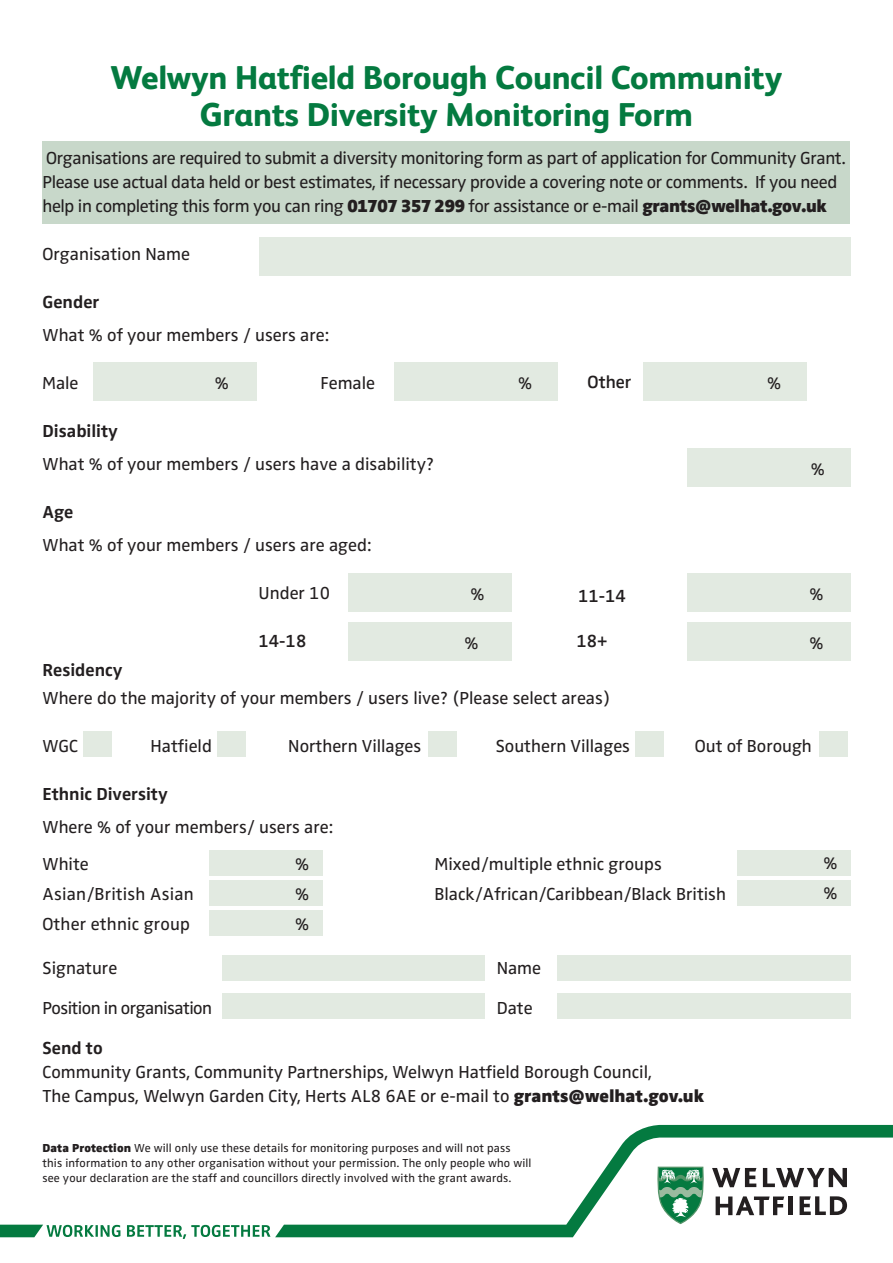
<style>
.page{position:relative;width:893px;height:1263px;background:#fff}
.page>*{position:absolute;margin:0;border:0;box-sizing:border-box;transform-origin:0 0}
.t1{font:800 33px/36.9px "FS Albert";letter-spacing:-.01em;color:#047a40;text-align:center}
.t2{font:18px/29.7px "Zwo OT";color:#231f20}
.t3{font:18px/24px "Zwo OT";letter-spacing:-.02em;color:#231f20}
.t4{font:700 18px "Zwo OT";color:#231f20}
.t5{font:18px "Zwo OT";letter-spacing:-.03em;color:#231f20}
.t6{font:18px "Zwo Web Pro Semibold W04 Rg";color:#231f20}
.t7{font:18px "Zwo Web Pro Semibold W04 Rg";color:#221e1f}
.t8{font:12px/15px "Zwo OT";letter-spacing:.01em;color:#231f20}
.s1{font-weight:900}
</style>
<div class="page">
<div style="left:43px;top:141px;width:807px;height:82px;background:#c8d8ca"></div>
<div style="left:259px;top:237px;width:591px;height:38px;background:#e2eae1"></div>
<div style="left:93px;top:362px;width:163px;height:38px;background:#e2eae1"></div>
<div style="left:349px;top:573px;width:163px;height:38px;background:#e2eae1"></div>
<div style="left:737px;top:850px;width:113px;height:26px;background:#e2eae1"></div>
<div style="left:209px;top:850px;width:113px;height:26px;background:#e2eae1"></div>
<div style="left:222px;top:955px;width:263px;height:26px;background:#e2eae1"></div>
<div style="left:557px;top:955px;width:293px;height:26px;background:#e2eae1"></div>
<div style="left:222px;top:993px;width:263px;height:26px;background:#e2eae1"></div>
<div style="left:557px;top:993px;width:293px;height:26px;background:#e2eae1"></div>
<div style="left:737px;top:880px;width:113px;height:26px;background:#e2eae1"></div>
<div style="left:209px;top:880px;width:113px;height:26px;background:#e2eae1"></div>
<div style="left:209px;top:910px;width:113px;height:25px;background:#e2eae1"></div>
<div style="left:84px;top:731px;width:28px;height:26px;background:#e2eae1"></div>
<div style="left:218px;top:731px;width:28px;height:26px;background:#e2eae1"></div>
<div style="left:428px;top:731px;width:29px;height:26px;background:#e2eae1"></div>
<div style="left:636px;top:731px;width:28px;height:26px;background:#e2eae1"></div>
<div style="left:819px;top:731px;width:28px;height:26px;background:#e2eae1"></div>
<div style="left:687px;top:573px;width:163px;height:38px;background:#e2eae1"></div>
<div style="left:349px;top:622px;width:163px;height:38px;background:#e2eae1"></div>
<div style="left:687px;top:622px;width:163px;height:38px;background:#e2eae1"></div>
<div style="left:395px;top:362px;width:163px;height:38px;background:#e2eae1"></div>
<div style="left:687px;top:449px;width:163px;height:38px;background:#e2eae1"></div>
<svg style="left:275px;top:1125px;width:618px;height:112px"></svg>
<svg style="left:657px;top:1167px;width:47px;height:57px"></svg>
<svg style="left:763px;top:1168px;width:84px;height:19px"></svg>
<hr style="left:789px;top:1196px;width:4px;height:19px;background:#231f20">
<svg style="left:800px;top:1196px;width:47px;height:19px"></svg>
<svg style="left:712px;top:1168px;width:44px;height:19px"></svg>
<svg style="left:716px;top:1196px;width:68px;height:19px"></svg>
<svg style="left:0;top:1225px;width:270px;height:14px"></svg>
<div style="left:643px;top:362px;width:163px;height:38px;background:#e2eae1"></div>
<h1 class="t1" style="left:111px;top:58px;width:673px">Welwyn Hatfield Borough Council Community<br>Grants Diversity Monitoring Form</h1>
<p class="t3" style="left:42px;top:146px;width:805px">Organisations are required to submit a diversity monitoring form as part of application for Community Grant.<br>Please use actual data held or best estimates, if necessary provide a covering note or comments. If you need help in completing this form you can ring <span class="s1">01707 357 299</span> for assistance or e-mail <span class="s1">grants@welhat.gov.uk</span></p>
<p class="t2" style="left:43px;top:240px;width:149px">Organisation Name</p>
<p class="t4" style="left:43px;top:292px;width:58px">Gender</p>
<p class="t2" style="left:43px;top:321px;width:288px">What % of your members / users are:</p>
<p class="t2" style="left:42px;top:369px;width:38px">Male</p>
<p class="t7" style="left:588px;top:368px;width:45px">Other</p>
<p class="t2" style="left:767px;top:368px;width:16px">%</p>
<p class="t2" style="left:215px;top:368px;width:16px">%</p>
<p class="t2" style="left:518px;top:368px;width:16px">%</p>
<p class="t4" style="left:43px;top:421px;width:77px">Disability</p>
<p class="t2" style="left:43px;top:450px;width:393px">What % of your members / users have a disability?</p>
<p class="t4" style="left:43px;top:502px;width:32px">Age</p>
<p class="t2" style="left:43px;top:531px;width:330px">What % of your members / users are aged:</p>
<p class="t2" style="left:259px;top:579px;width:73px">Under 10</p>
<p class="t6" style="left:578px;top:582px;width:49px">11-14</p>
<p class="t2" style="left:471px;top:579px;width:16px">%</p>
<p class="t6" style="left:259px;top:627px;width:49px">14-18</p>
<p class="t2" style="left:464px;top:628px;width:16px">%</p>
<p class="t6" style="left:576px;top:627px;width:33px">18+</p>
<p class="t2" style="left:811px;top:455px;width:16px">%</p>
<p class="t2" style="left:809px;top:579px;width:16px">%</p>
<p class="t2" style="left:809px;top:629px;width:16px">%</p>
<p class="t4" style="left:43px;top:659px;width:82px">Residency</p>
<p class="t2" style="left:43px;top:683px;width:569px">Where do the majority of your members / users live? (Please select areas)</p>
<p class="t2" style="left:43px;top:731px;width:37px">WGC</p>
<p class="t2" style="left:151px;top:731px;width:63px">Hatfield</p>
<p class="t2" style="left:288px;top:731px;width:135px">Northern Villages</p>
<p class="t2" style="left:496px;top:731px;width:136px">Southern Villages</p>
<p class="t4" style="left:43px;top:783px;width:127px">Ethnic Diversity</p>
<p class="t2" style="left:43px;top:808px;width:292px;line-height:37.5px">Where % of your members/ users are:<br>White</p>
<p class="t2" style="left:695px;top:732px;width:119px">Out of Borough</p>
<p class="t2" style="left:434px;top:850px;width:293px">Mixed/multiple ethnic groups<br>Black/African/Caribbean/Black British</p>
<p class="t2" style="left:295px;top:850px;width:16px">%</p>
<p class="t2" style="left:43px;top:879px;width:153px">Asian/British Asian</p>
<p class="t2" style="left:295px;top:879px;width:16px">%</p>
<p class="t2" style="left:43px;top:909px;width:149px">Other ethnic group</p>
<p class="t2" style="left:295px;top:909px;width:16px">%</p>
<p class="t2" style="left:43px;top:953px;width:76px">Signature</p>
<p class="t2" style="left:497px;top:953px;width:46px">Name</p>
<p class="t5" style="left:43px;top:997px;width:171px">Position in organisation</p>
<p class="t2" style="left:497px;top:993px;width:38px">Date</p>
<p class="t4" style="left:43px;top:1037px;width:62px">Send to</p>
<p class="t2" style="left:43px;top:1060px;width:663px;line-height:24px">Community Grants, Community Partnerships, Welwyn Hatfield Borough Council,<br>The Campus, Welwyn Garden City, Herts AL8 6AE or e-mail to <span class="s1">grants@welhat.gov.uk</span></p>
<p class="t2" style="left:823px;top:848px;width:16px">% %</p>
<p class="t8" style="left:43px;top:1141px;width:490px"><span class="s1">Data Protection</span> We will only use these details for monitoring purposes and will not pass this information to any other organisation without your permission. The only people who will see your declaration are the staff and councillors directly involved with the grant awards.</p>
</div>
